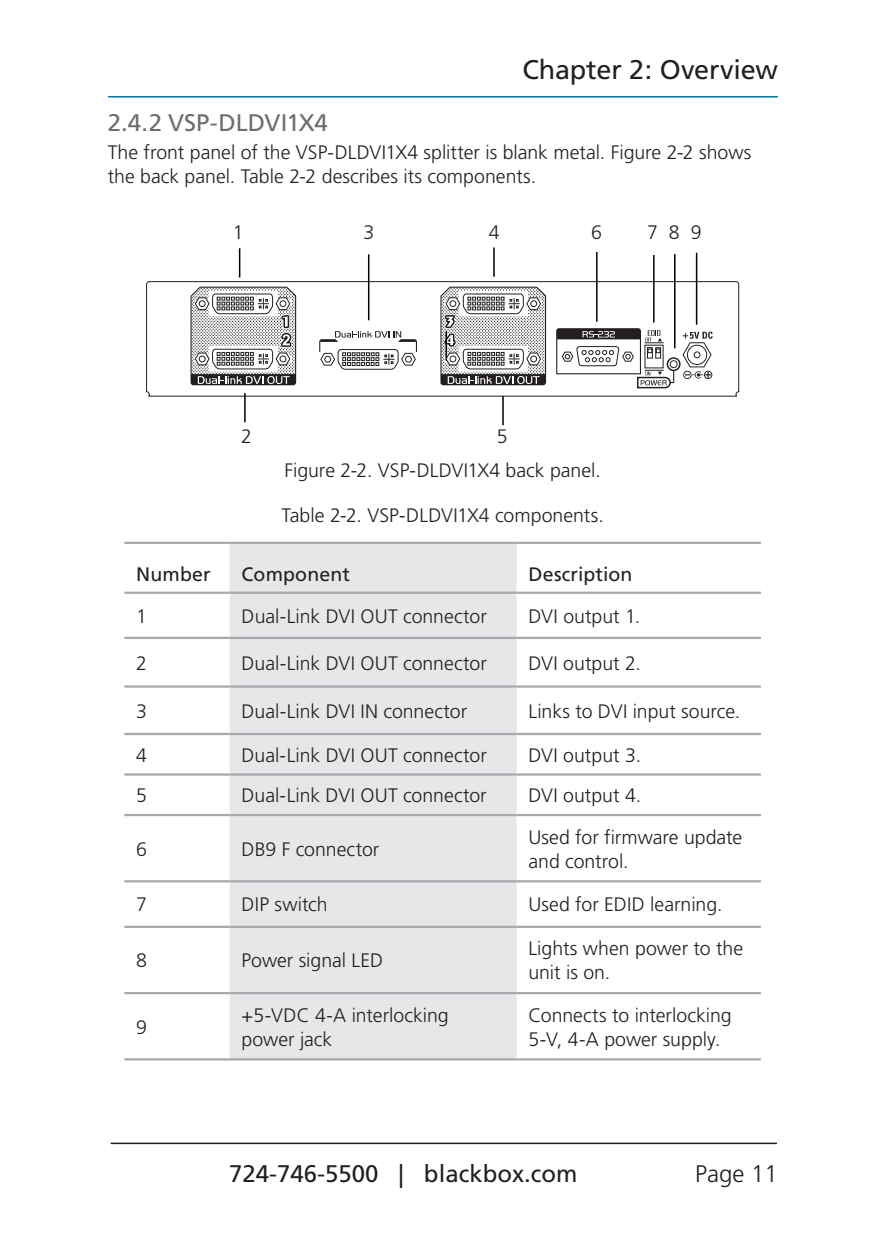
<style>
.page{position:relative;width:886px;height:1253px;background:#fff}
.page>*{position:absolute;margin:0;border:0;box-sizing:border-box;transform-origin:0 0}
.t1{font:27px "Frutiger";letter-spacing:-.01em;color:#231f20}
.t2{font:24px "Frutiger";color:#231f20}
.t3{font:24px "Frutiger";color:#6c6d70}
.t4{font:300 24px "Frutiger";color:#231f20}
.t5{font:300 19.5px/24px "Frutiger";color:#231f20}
.t6{font:19.5px "Frutiger";letter-spacing:.005em;color:#231f20}
</style>
<div class="page">
<hr style="left:111px;top:1142px;width:666px;height:2px;background:#231f20">
<hr style="left:108px;top:96px;width:670px;height:2px;background:#00729b">
<svg style="left:146px;top:281px;width:593px;height:116px"></svg>
<svg style="left:319px;top:331px;width:98px;height:39px"></svg>
<svg style="left:556px;top:328px;width:118px;height:61px"></svg>
<svg style="left:682px;top:332px;width:30px;height:47px"></svg>
<svg style="left:190px;top:287px;width:106px;height:98px"></svg>
<svg style="left:439px;top:287px;width:107px;height:98px"></svg>
<hr style="left:244px;top:393px;width:2px;height:29px;background:#000008">
<hr style="left:696px;top:253px;width:1px;height:72px;background:#000008">
<hr style="left:653px;top:255px;width:1px;height:67px;background:#000008">
<hr style="left:596px;top:252px;width:1px;height:70px;background:#000008">
<hr style="left:493px;top:247px;width:2px;height:30px;background:#000008">
<hr style="left:368px;top:254px;width:1px;height:66px;background:#000008">
<hr style="left:445px;top:331px;width:2px;height:29px;background:#000008">
<svg style="left:239px;top:248px;width:1px;height:29px"></svg>
<hr style="left:502px;top:396px;width:2px;height:29px;background:#000008">
<hr style="left:674px;top:254px;width:1px;height:94px;background:#000008">
<svg style="left:124px;top:544px;width:637px;height:514px"></svg>
<div style="left:230px;top:544px;width:286px;height:514px;background:#e6e7e9"></div>
<hr style="left:124px;top:542px;width:106px;height:2px;background:#a8a9ad">
<hr style="left:230px;top:542px;width:286px;height:2px;background:#a8a9ad">
<hr style="left:516px;top:542px;width:245px;height:2px;background:#a8a9ad">
<hr style="left:124px;top:592px;width:106px;height:2px;background:#a8a9ad">
<hr style="left:230px;top:592px;width:286px;height:2px;background:#a8a9ad">
<hr style="left:516px;top:592px;width:245px;height:2px;background:#a8a9ad">
<hr style="left:124px;top:637px;width:106px;height:2px;background:#a8a9ad">
<hr style="left:230px;top:637px;width:286px;height:2px;background:#a8a9ad">
<hr style="left:516px;top:637px;width:245px;height:2px;background:#a8a9ad">
<hr style="left:124px;top:685px;width:106px;height:3px;background:#a8a9ad">
<hr style="left:230px;top:685px;width:286px;height:3px;background:#a8a9ad">
<hr style="left:516px;top:685px;width:245px;height:3px;background:#a8a9ad">
<hr style="left:124px;top:733px;width:106px;height:2px;background:#a8a9ad">
<hr style="left:230px;top:733px;width:286px;height:2px;background:#a8a9ad">
<hr style="left:516px;top:733px;width:245px;height:2px;background:#a8a9ad">
<hr style="left:124px;top:773px;width:106px;height:3px;background:#a8a9ad">
<hr style="left:230px;top:773px;width:286px;height:3px;background:#a8a9ad">
<hr style="left:516px;top:773px;width:245px;height:3px;background:#a8a9ad">
<hr style="left:124px;top:814px;width:106px;height:2px;background:#a8a9ad">
<hr style="left:230px;top:814px;width:286px;height:2px;background:#a8a9ad">
<hr style="left:516px;top:814px;width:245px;height:2px;background:#a8a9ad">
<hr style="left:124px;top:880px;width:106px;height:2px;background:#a8a9ad">
<hr style="left:230px;top:880px;width:286px;height:2px;background:#a8a9ad">
<hr style="left:516px;top:880px;width:245px;height:2px;background:#a8a9ad">
<hr style="left:124px;top:926px;width:106px;height:2px;background:#a8a9ad">
<hr style="left:230px;top:926px;width:286px;height:2px;background:#a8a9ad">
<hr style="left:516px;top:926px;width:245px;height:2px;background:#a8a9ad">
<hr style="left:124px;top:992px;width:106px;height:2px;background:#a8a9ad">
<hr style="left:230px;top:992px;width:286px;height:2px;background:#a8a9ad">
<hr style="left:516px;top:992px;width:245px;height:2px;background:#a8a9ad">
<hr style="left:124px;top:1058px;width:106px;height:2px;background:#a8a9ad">
<hr style="left:230px;top:1058px;width:286px;height:2px;background:#a8a9ad">
<hr style="left:516px;top:1058px;width:245px;height:2px;background:#a8a9ad">
<h1 class="t1" style="left:522px;top:54px;width:257px">Chapter 2: Overview</h1>
<p class="t3" style="left:108px;top:108px;width:222px">2.4.2 VSP-DLDVI1X4</p>
<p class="t5" style="left:108px;top:141px;width:645px">The front panel of the VSP-DLDVI1X4 splitter is blank metal. Figure 2-2 shows the back panel. Table 2-2 describes its components.</p>
<p class="t5" style="left:233px;top:220px;width:12px">1</p>
<p class="t5" style="left:363px;top:220px;width:12px">3</p>
<p class="t5" style="left:489px;top:220px;width:12px">4</p>
<p class="t5" style="left:591px;top:220px;width:12px">6</p>
<p class="t5" style="left:647px;top:220px;width:56px">7 8 9</p>
<p class="t5" style="left:241px;top:424px;width:12px">2</p>
<p class="t5" style="left:284px;top:419px;width:318px;line-height:34.2px;text-indent:212px">5<br>Figure 2-2. VSP-DLDVI1X4 back panel.</p>
<p class="t5" style="left:281px;top:504px;width:324px">Table 2-2. VSP-DLDVI1X4 components.</p>
<p class="t6" style="left:136px;top:562px;width:76px">Number</p>
<p class="t6" style="left:242px;top:562px;width:110px">Component</p>
<p class="t6" style="left:528px;top:562px;width:105px">Description</p>
<p class="t5" style="left:136px;top:604px;width:12px">1</p>
<p class="t5" style="left:242px;top:604px;width:247px">Dual-Link DVI OUT connector</p>
<p class="t5" style="left:528px;top:604px;width:113px">DVI output 1.</p>
<p class="t5" style="left:136px;top:651px;width:12px">2</p>
<p class="t5" style="left:242px;top:651px;width:247px">Dual-Link DVI OUT connector</p>
<p class="t5" style="left:528px;top:651px;width:114px">DVI output 2.</p>
<p class="t5" style="left:136px;top:699px;width:12px">3</p>
<p class="t5" style="left:241px;top:699px;width:227px">Dual-Link DVI IN connector</p>
<p class="t5" style="left:528px;top:699px;width:213px">Links to DVI input source.</p>
<p class="t5" style="left:136px;top:743px;width:12px">4</p>
<p class="t5" style="left:241px;top:743px;width:247px">Dual-Link DVI OUT connector</p>
<p class="t5" style="left:528px;top:743px;width:114px">DVI output 3.</p>
<p class="t5" style="left:136px;top:784px;width:12px">5</p>
<p class="t5" style="left:241px;top:784px;width:247px">Dual-Link DVI OUT connector</p>
<p class="t5" style="left:528px;top:784px;width:114px">DVI output 4.</p>
<p class="t5" style="left:136px;top:837px;width:12px">6</p>
<p class="t5" style="left:241px;top:837px;width:139px">DB9 F connector</p>
<p class="t5" style="left:528px;top:825px;width:215px">Used for firmware update and control.</p>
<p class="t5" style="left:136px;top:893px;width:12px">7</p>
<p class="t5" style="left:241px;top:893px;width:88px">DIP switch</p>
<p class="t5" style="left:528px;top:893px;width:195px">Used for EDID learning.</p>
<p class="t5" style="left:136px;top:949px;width:12px">8</p>
<p class="t5" style="left:241px;top:949px;width:143px">Power signal LED</p>
<p class="t5" style="left:528px;top:937px;width:216px">Lights when power to the unit is on.</p>
<p class="t5" style="left:136px;top:1015px;width:12px">9</p>
<p class="t5" style="left:241px;top:1003px;width:209px">+5-VDC 4-A interlocking power jack</p>
<p class="t5" style="left:528px;top:1003px;width:205px">Connects to interlocking<br>5-V, 4-A power supply.</p>
<p class="t2" style="left:229px;top:1160px;width:350px">724-746-5500 | blackbox.com</p>
<p class="t4" style="left:695px;top:1160px;width:84px">Page 11</p>
</div>
